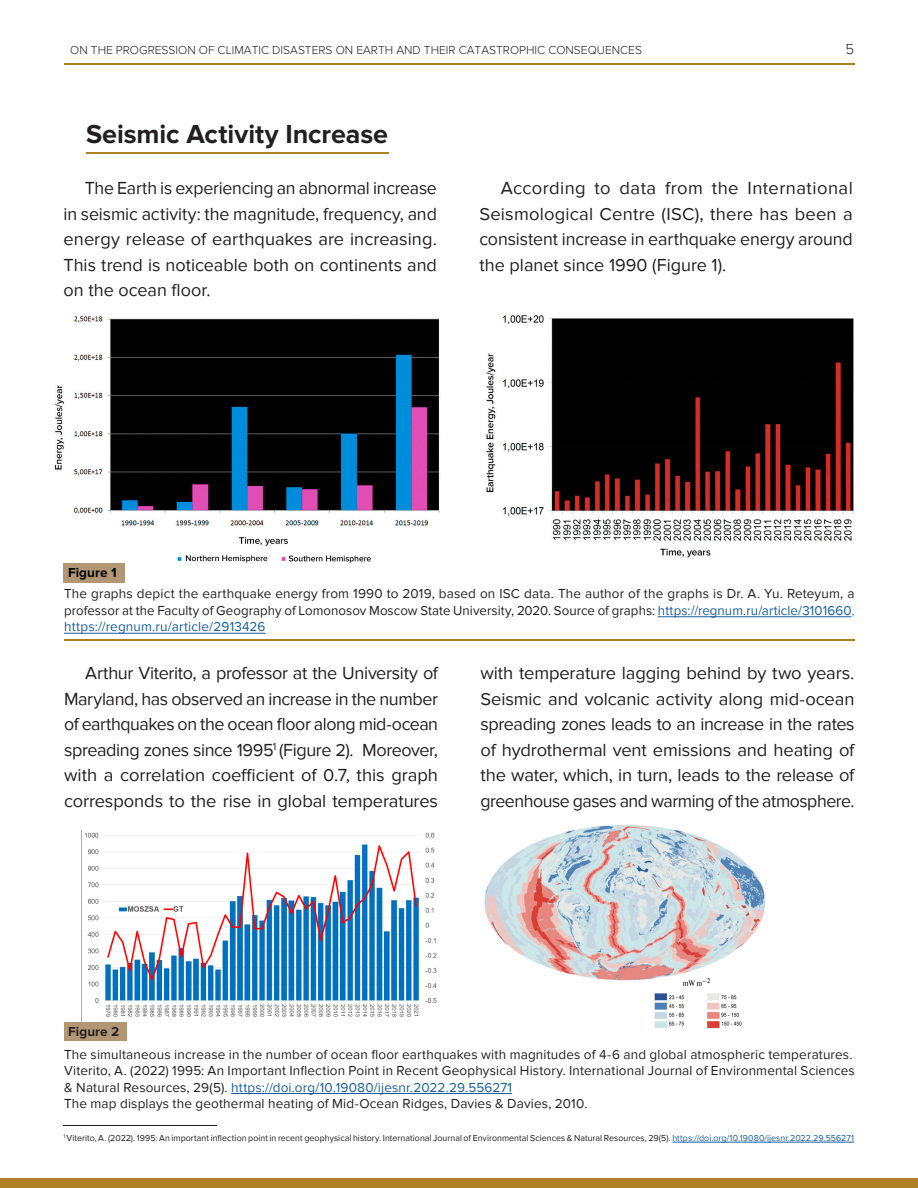
<style>
.page{position:relative;width:918px;height:1188px;background:#fff}
.page>*{position:absolute;margin:0;border:0;box-sizing:border-box;transform-origin:0 0}
.Подзаголовки{font:700 27px "Proxima Nova";letter-spacing:-.005em;color:#231f20}
.Основной_Т_-_2к{font:18px/25.5px "Proxima Nova";letter-spacing:-.005em;color:#231f20;text-align:justify}
.t1{font:300 15px "Proxima Nova";color:#231f20}
.Подпись_рисунка{font:13.5px/16.5px "Proxima Nova";letter-spacing:.01em;color:#231f20;text-align:justify}
.FIGURE{font:700 13.5px "Proxima Nova";letter-spacing:.005em;color:#000002}
.FIGURE-2{font:700 13.5px "Proxima Nova";letter-spacing:.005em;color:#231f20}
.t2{font:300 12px "Proxima Nova";color:#231f20}
.Сноска{font:9px "Proxima Nova";letter-spacing:.005em;color:#231f20}
.s1{color:#175d9e}
.s2{color:#76797b}
</style>
<div class="page">
<hr style="left:64px;top:63px;width:790px;height:2px;background:#ae8126">
<div style="left:0;top:1178px;width:918px;height:10px;background:#ae8126"></div>
<img style="left:486px;top:315px;width:368px;height:243px">
<hr style="left:86px;top:152px;width:302px;height:2px;background:#ae8126">
<hr style="left:658px;top:617px;width:193px;height:1px;background:#175d9e">
<hr style="left:64px;top:633px;width:202px;height:1px;background:#175d9e">
<img style="left:55px;top:316px;width:385px;height:256px">
<hr style="left:64px;top:639px;width:791px;height:2px;background:#ae8126">
<div style="left:64px;top:563px;width:61px;height:19px;background:#b39775"></div>
<img style="left:84px;top:832px;width:353px;height:185px">
<img style="left:484px;top:825px;width:281px;height:204px">
<hr style="left:231px;top:1093px;width:281px;height:1px;background:#175d9e">
<div style="left:64px;top:1022px;width:63px;height:19px;background:#b39775"></div>
<hr style="left:64px;top:1125px;width:153px;height:1px;background:#231f20">
<hr style="left:672px;top:1142px;width:182px;height:1px;background:#175d9e">
<p class="t2" style="left:70px;top:43px;width:573px">ON THE PROGRESSION OF CLIMATIC DISASTERS ON EARTH AND THEIR CATASTROPHIC CONSEQUENCES</p>
<p class="t1" style="left:845px;top:40px;width:10px">5</p>
<p class="Подзаголовки" style="left:86px;top:119px;width:303px">Seismic Activity Increase</p>
<p class="Основной_Т_-_2к" style="left:64px;top:176px;width:375px;text-indent:21px">The Earth is experiencing an abnormal increase in seismic activity: the magnitude, frequency, and energy release of earthquakes are increasing.<br>This trend is noticeable both on continents and on the ocean floor.</p>
<p class="Основной_Т_-_2к" style="left:479px;top:176px;width:375px;text-indent:21px">According to data from the International Seismological Centre (ISC), there has been a consistent increase in earthquake energy around the planet since 1990 (Figure 1).</p>
<p class="FIGURE" style="left:68px;top:565px;width:50px">Figure 1</p>
<p class="Подпись_рисунка" style="left:64px;top:586px;width:792px">The graphs depict the earthquake energy from 1990 to 2019, based on ISC data. The author of the graphs is Dr. A. Yu. Reteyum, a professor at the Faculty of Geography of Lomonosov Moscow State University, 2020. Source of graphs: <span class="s1">https://regnum.ru/article/3101660</span><span class="s2">, </span><span class="s1">https://regnum.ru/article/2913426</span></p>
<p class="Основной_Т_-_2к" style="left:64px;top:661px;width:376px;text-indent:21px">Arthur Viterito, a professor at the University of Maryland, has observed an increase in the number of earthquakes on the ocean floor along mid-ocean spreading zones since 1995<sup>1</sup> (Figure 2). Moreover, with a correlation coefficient of 0.7, this graph corresponds to the rise in global temperatures</p>
<p class="Основной_Т_-_2к" style="left:481px;top:661px;width:375px">with temperature lagging behind by two years.<br>Seismic and volcanic activity along mid-ocean spreading zones leads to an increase in the rates of hydrothermal vent emissions and heating of the water, which, in turn, leads to the release of greenhouse gases and warming of the atmosphere.</p>
<p class="FIGURE-2" style="left:68px;top:1024px;width:53px">Figure 2</p>
<p class="Подпись_рисунка" style="left:64px;top:1046px;width:790px">The simultaneous increase in the number of ocean floor earthquakes with magnitudes of 4-6 and global atmospheric temperatures.</p>
<p class="Подпись_рисунка" style="left:64px;top:1063px;width:792px">Viterito, A. (2022) 1995: An Important Inflection Point in Recent Geophysical History. International Journal of Environmental Sciences &amp; Natural Resources, 29(5). <span class="s1">https://doi.org/10.19080/ijesnr.2022.29.556271</span></p>
<p class="Подпись_рисунка" style="left:64px;top:1096px;width:525px">The map displays the geothermal heating of Mid-Ocean Ridges, Davies &amp; Davies, 2010.</p>
<p class="Сноска" style="left:64px;top:1133px;width:792px"><sup>1</sup> Viterito, A. (2022). 1995: An important inflection point in recent geophysical history. International Journal of Environmental Sciences &amp; Natural Resources, 29(5). <span class="s1">https://doi.org/10.19080/ijesnr.2022.29.556271</span></p>
</div>
